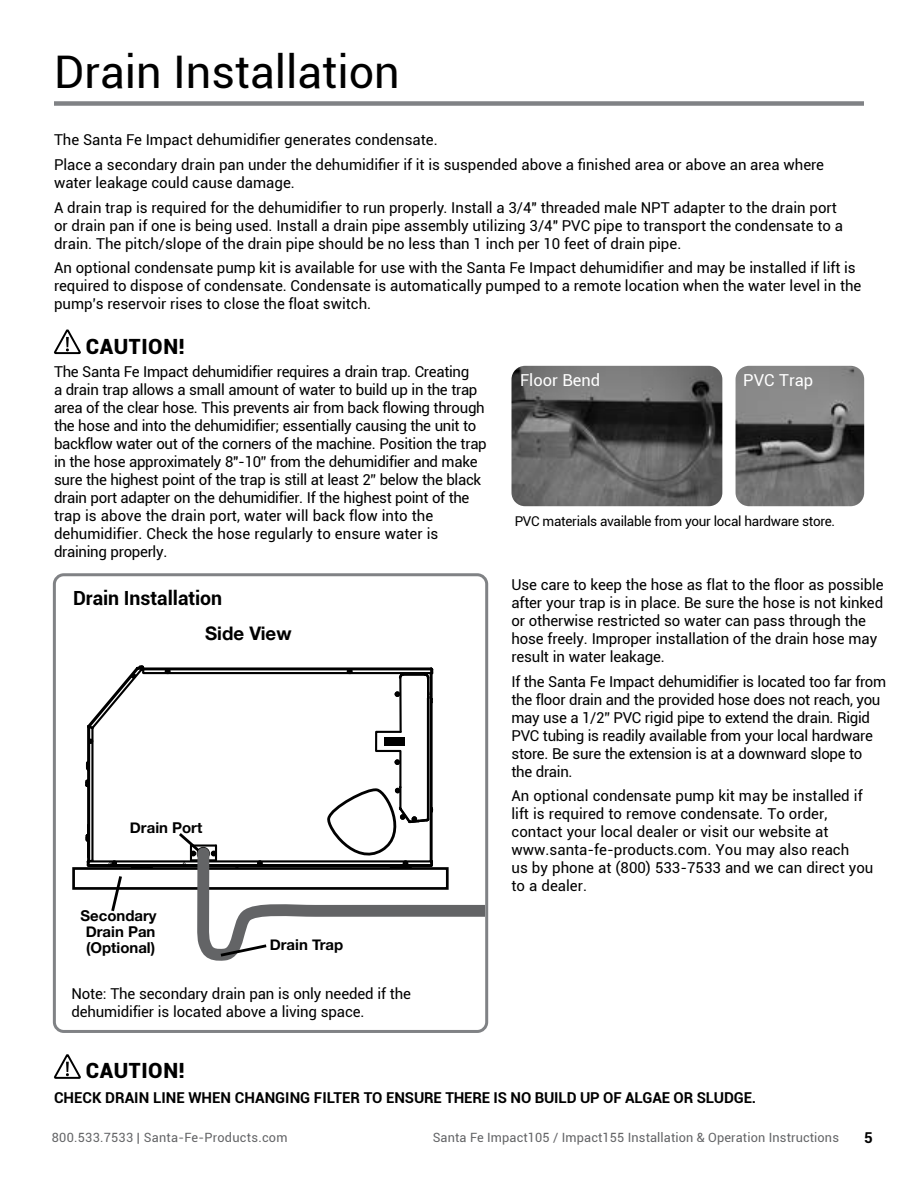
<style>
.page{position:relative;width:918px;height:1188px;background:#fff}
.page>*{position:absolute;margin:0;border:0;box-sizing:border-box;transform-origin:0 0}
.t1{font:45px "Roboto";color:#000}
.t2{font:900 21px "Roboto";letter-spacing:.03em;color:#000}
.t3{font:700 19.5px "Roboto";letter-spacing:-.005em;color:#000}
.t4{font:700 18.75px "Helvetica Neue";color:#000}
.t5{font:16.5px "Roboto";color:#fff}
.t6{font:15px/18px "Roboto";letter-spacing:-.01em;color:#000}
.t7{font:700 15px "Roboto";letter-spacing:-.01em;color:#000}
.t8{font:700 15px/15.8px "Helvetica Neue";color:#000;text-align:center}
.t9{font:13.5px "Roboto";letter-spacing:-.02em;color:#000}
.t10{font:12.75px "Roboto";letter-spacing:.01em;color:#636466}
</style>
<div class="page">
<div style="left:54px;top:101px;width:810px;height:5px;background:#808285"></div>
<div style="left:53px;top:573px;width:435px;height:460px;border:3px solid #808285;border-radius:9px"></div>
<svg style="left:90px;top:674px;width:340px;height:189px"></svg>
<hr style="left:430px;top:673px;width:2px;height:188px;background:#000">
<hr style="left:431px;top:673px;width:2px;height:188px;background:#000">
<hr style="left:399px;top:678px;width:3px;height:54px;background:#000">
<hr style="left:403px;top:674px;width:22px;height:2px;background:#000">
<hr style="left:427px;top:678px;width:2px;height:141px;background:#000">
<hr style="left:88px;top:727px;width:2px;height:134px;background:#000">
<hr style="left:91px;top:728px;width:3px;height:132px;background:#000">
<hr style="left:87px;top:727px;width:2px;height:134px;background:#000">
<svg style="left:398px;top:674px;width:7px;height:6px"></svg>
<hr style="left:144px;top:672px;width:23px;height:2px;background:#000">
<hr style="left:168px;top:672px;width:181px;height:2px;background:#000">
<hr style="left:350px;top:672px;width:81px;height:2px;background:#000">
<hr style="left:143px;top:667px;width:288px;height:3px;background:#000">
<hr style="left:88px;top:864px;width:343px;height:2px;background:#000">
<hr style="left:89px;top:860px;width:342px;height:2px;background:#000">
<hr style="left:89px;top:865px;width:342px;height:2px;background:#000">
<svg style="left:87px;top:737px;width:8px;height:8px"></svg>
<svg style="left:345px;top:667px;width:9px;height:9px"></svg>
<svg style="left:87px;top:665px;width:59px;height:66px"></svg>
<svg style="left:163px;top:667px;width:9px;height:9px"></svg>
<svg style="left:395px;top:691px;width:5px;height:6px"></svg>
<svg style="left:107px;top:860px;width:10px;height:4px"></svg>
<svg style="left:85px;top:824px;width:10px;height:43px"></svg>
<svg style="left:85px;top:759px;width:6px;height:30px"></svg>
<svg style="left:417px;top:667px;width:17px;height:37px"></svg>
<div style="left:72px;top:867px;width:377px;height:23px;border:3px solid #000"></div>
<svg style="left:109px;top:876px;width:15px;height:36px"></svg>
<div style="left:418px;top:679px;width:9px;height:19px;background:#fff"></div>
<svg style="left:176px;top:730px;width:309px;height:235px"></svg>
<div style="left:384px;top:737px;width:21px;height:9px;background:#000"></div>
<img style="left:512px;top:366px;width:210px;height:140px">
<img style="left:736px;top:366px;width:128px;height:140px">
<svg style="left:54px;top:329px;width:27px;height:26px"></svg>
<svg style="left:54px;top:1054px;width:27px;height:25px"></svg>
<h1 class="t1" style="left:54px;top:40px;width:347px">Drain Installation</h1>
<p class="t6" style="left:54px;top:127px;width:772px;line-height:24.8px">The Santa Fe Impact dehumidifier generates condensate.<br>Place a secondary drain pan under the dehumidifier if it is suspended above a finished area or above an area where</p>
<p class="t6" style="left:54px;top:170px;width:784px;line-height:24.8px">water leakage could cause damage.<br>A drain trap is required for the dehumidifier to run properly. Install a 3/4" threaded male NPT adapter to the drain port</p>
<p class="t6" style="left:54px;top:216px;width:791px">or drain pan if one is being used. Install a drain pipe assembly utilizing 3/4" PVC pipe to transport the condensate to a drain. The pitch/slope of the drain pipe should be no less than 1 inch per 10 feet of drain pipe.</p>
<p class="t6" style="left:54px;top:259px;width:809px">An optional condensate pump kit is available for use with the Santa Fe Impact dehumidifier and may be installed if lift is required to dispose of condensate. Condensate is automatically pumped to a remote location when the water level in the pump’s reservoir rises to close the float switch.</p>
<h2 class="t2" style="left:86px;top:331px;width:100px">CAUTION!</h2>
<p class="t6" style="left:54px;top:362px;width:434px">The Santa Fe Impact dehumidifier requires a drain trap. Creating<br>a drain trap allows a small amount of water to build up in the trap area of the clear hose. This prevents air from back flowing through the hose and into the dehumidifier; essentially causing the unit to backflow water out of the corners of the machine. Position the trap in the hose approximately 8"-10” from the dehumidifier and make sure the highest point of the trap is still at least 2” below the black drain port adapter on the dehumidifier. If the highest point of the trap is above the drain port, water will back flow into the dehumidifier. Check the hose regularly to ensure water is draining properly.</p>
<h3 class="t3" style="left:73px;top:584px;width:151px">Drain Installation</h3>
<p class="t4" style="left:205px;top:618px;width:88px">Side View</p>
<p class="t8" style="left:130px;top:820px;width:74px">Drain Port</p>
<p class="t8" style="left:80px;top:908px;width:78px">Secondary<br>Drain Pan (Optional)</p>
<p class="t8" style="left:270px;top:937px;width:75px">Drain Trap</p>
<p class="t6" style="left:71px;top:984px;width:341px">Note: The secondary drain pan is only needed if the dehumidifier is located above a living space.</p>
<p class="t5" style="left:520px;top:369px;width:82px">Floor Bend</p>
<p class="t5" style="left:743px;top:369px;width:71px">PVC Trap</p>
<p class="t9" style="left:515px;top:512px;width:322px">PVC materials available from your local hardware store.</p>
<p class="t6" style="left:512px;top:575px;width:374px">Use care to keep the hose as flat to the floor as possible after your trap is in place. Be sure the hose is not kinked or otherwise restricted so water can pass through the hose freely. Improper installation of the drain hose may result in water leakage.</p>
<p class="t6" style="left:512px;top:672px;width:376px">If the Santa Fe Impact dehumidifier is located too far from the floor drain and the provided hose does not reach, you may use a 1/2” PVC rigid pipe to extend the drain. Rigid PVC tubing is readily available from your local hardware store. Be sure the extension is at a downward slope to the drain.</p>
<p class="t6" style="left:512px;top:787px;width:363px">An optional condensate pump kit may be installed if lift is required to remove condensate. To order, contact your local dealer or visit our website at www.santa-fe-products.com. You may also reach<br>us by phone at (800) 533-7533 and we can direct you to a dealer.</p>
<h2 class="t2" style="left:86px;top:1056px;width:100px">CAUTION!</h2>
<p class="t7" style="left:54px;top:1087px;width:704px">CHECK DRAIN LINE WHEN CHANGING FILTER TO ENSURE THERE IS NO BUILD UP OF ALGAE OR SLUDGE.</p>
<p class="t10" style="left:52px;top:1129px;width:237px">800.533.7533 | Santa-Fe-Products.com</p>
<p class="t10" style="left:433px;top:1129px;width:408px">Santa Fe Impact105 / Impact155 Installation &amp; Operation Instructions</p>
<p class="t7" style="left:864px;top:1127px;width:10px">5</p>
</div>
